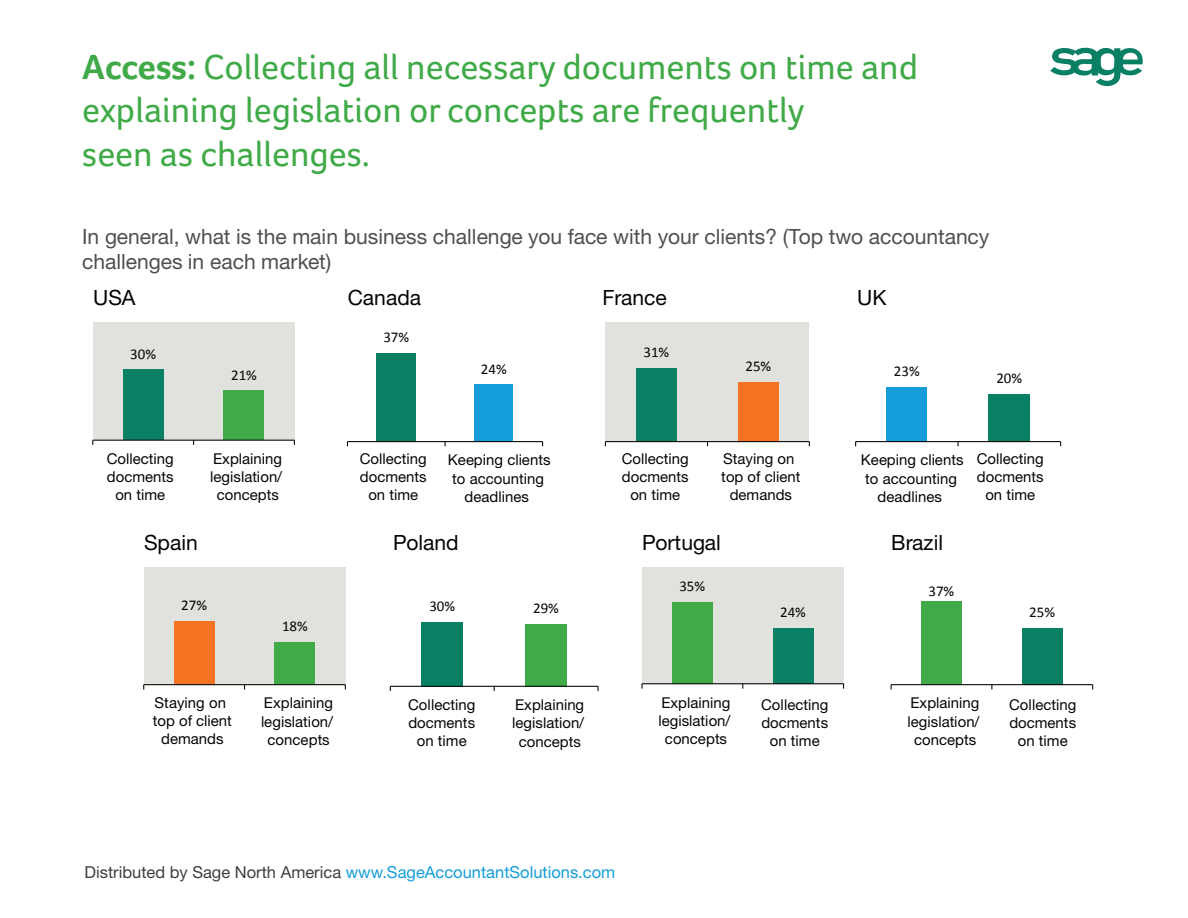
<style>
.page{position:relative;width:1188px;height:918px;background:#fff}
.page>*{position:absolute;margin:0;border:0;box-sizing:border-box;transform-origin:0 0}
.t1{font:36px/43.2px "Foco";color:#41aa48}
.t2{font:21px/25.2px "Helvetica Neue LT Std";color:#4d4f53}
.t3{font:21px "Helvetica Neue LT Std";color:#050504}
.t4{font:16.5px "Helvetica Neue";color:#149dd9}
.t5{font:15px/18px "Helvetica Neue LT Std";color:#050504;text-align:center}
.t6{font:15px "Calibri";color:#050504}
.s1{font-weight:700}
.s2{color:#3e3e3f}
</style>
<div class="page">
<svg style="left:1050px;top:47px;width:93px;height:40px"></svg>
<div style="left:605px;top:322px;width:204px;height:120px;background:#e1e1dd"></div>
<div style="left:636px;top:368px;width:41px;height:74px;background:#097f63"></div>
<div style="left:738px;top:382px;width:41px;height:60px;background:#f47423"></div>
<hr style="left:605px;top:441px;width:204px;height:1px;background:#050504">
<div style="left:377px;top:353px;width:39px;height:89px;background:#097f63"></div>
<div style="left:474px;top:384px;width:39px;height:58px;background:#149dd9"></div>
<hr style="left:347px;top:441px;width:196px;height:1px;background:#050504">
<div style="left:144px;top:567px;width:201px;height:118px;background:#e1e1dd"></div>
<div style="left:174px;top:621px;width:40px;height:64px;background:#f47423"></div>
<div style="left:275px;top:642px;width:40px;height:43px;background:#41aa48"></div>
<hr style="left:144px;top:684px;width:201px;height:1px;background:#050504">
<div style="left:93px;top:322px;width:201px;height:118px;background:#e1e1dd"></div>
<div style="left:123px;top:369px;width:40px;height:71px;background:#097f63"></div>
<div style="left:224px;top:391px;width:40px;height:49px;background:#41aa48"></div>
<hr style="left:93px;top:440px;width:201px;height:1px;background:#050504">
<div style="left:422px;top:622px;width:41px;height:64px;background:#097f63"></div>
<div style="left:525px;top:624px;width:42px;height:62px;background:#41aa48"></div>
<hr style="left:390px;top:686px;width:208px;height:1px;background:#050504">
<div style="left:642px;top:567px;width:202px;height:117px;background:#e1e1dd"></div>
<div style="left:672px;top:602px;width:41px;height:82px;background:#41aa48"></div>
<div style="left:773px;top:628px;width:40px;height:56px;background:#097f63"></div>
<hr style="left:642px;top:683px;width:202px;height:1px;background:#050504">
<div style="left:921px;top:601px;width:41px;height:84px;background:#41aa48"></div>
<div style="left:1022px;top:628px;width:40px;height:57px;background:#097f63"></div>
<hr style="left:891px;top:684px;width:202px;height:1px;background:#050504">
<div style="left:886px;top:387px;width:41px;height:55px;background:#149dd9"></div>
<div style="left:989px;top:394px;width:41px;height:48px;background:#097f63"></div>
<hr style="left:856px;top:441px;width:205px;height:1px;background:#050504">
<h1 class="t1" style="left:82px;top:45px;width:837px"><span class="s1">Access:</span> Collecting all necessary documents on time and explaining legislation or concepts are frequently<br>seen as challenges.</h1>
<h2 class="t2" style="left:82px;top:223px;width:909px">In general, what is the main business challenge you face with your clients? (Top two accountancy challenges in each market)</h2>
<h2 class="t3" style="left:93px;top:285px;width:44px">USA</h2>
<p class="t6" style="left:130px;top:344px;width:27px">30%</p>
<p class="t6" style="left:231px;top:365px;width:27px">21%</p>
<h2 class="t3" style="left:348px;top:285px;width:75px">Canada</h2>
<p class="t6" style="left:383px;top:328px;width:27px">37%</p>
<p class="t6" style="left:481px;top:359px;width:27px">24%</p>
<h2 class="t3" style="left:602px;top:285px;width:66px">France</h2>
<p class="t6" style="left:643px;top:342px;width:27px">31%</p>
<p class="t6" style="left:745px;top:357px;width:27px">25%</p>
<h2 class="t3" style="left:857px;top:285px;width:31px">UK</h2>
<p class="t6" style="left:894px;top:361px;width:27px">23%</p>
<p class="t6" style="left:996px;top:369px;width:27px">20%</p>
<p class="t5" style="left:107px;top:449px;width:69px">Collecting docments on time</p>
<p class="t5" style="left:210px;top:449px;width:74px">Explaining legislation/ concepts</p>
<p class="t5" style="left:360px;top:449px;width:69px">Collecting docments on time</p>
<p class="t5" style="left:622px;top:449px;width:69px">Collecting docments on time</p>
<p class="t5" style="left:977px;top:449px;width:69px">Collecting docments on time</p>
<p class="t5" style="left:721px;top:449px;width:81px">Staying on top of client demands</p>
<p class="t5" style="left:861px;top:451px;width:104px">Keeping clients to accounting deadlines</p>
<p class="t5" style="left:448px;top:451px;width:104px">Keeping clients to accounting deadlines</p>
<h2 class="t3" style="left:144px;top:530px;width:55px">Spain</h2>
<h2 class="t3" style="left:393px;top:530px;width:67px">Poland</h2>
<h2 class="t3" style="left:642px;top:530px;width:80px">Portugal</h2>
<h2 class="t3" style="left:891px;top:530px;width:53px">Brazil</h2>
<p class="t6" style="left:679px;top:577px;width:27px">35%</p>
<p class="t6" style="left:928px;top:582px;width:27px">37%</p>
<p class="t6" style="left:181px;top:596px;width:27px">27%</p>
<p class="t6" style="left:429px;top:597px;width:27px">30%</p>
<p class="t6" style="left:533px;top:599px;width:27px">29%</p>
<p class="t6" style="left:780px;top:603px;width:27px">24%</p>
<p class="t6" style="left:1029px;top:603px;width:27px">25%</p>
<p class="t6" style="left:282px;top:617px;width:27px">18%</p>
<p class="t5" style="left:153px;top:694px;width:81px">Staying on top of client demands</p>
<p class="t5" style="left:261px;top:694px;width:74px">Explaining legislation/ concepts</p>
<p class="t5" style="left:658px;top:693px;width:74px">Explaining legislation/ concepts</p>
<p class="t5" style="left:907px;top:694px;width:74px">Explaining legislation/ concepts</p>
<p class="t5" style="left:512px;top:695px;width:74px">Explaining legislation/ concepts</p>
<p class="t5" style="left:408px;top:696px;width:69px">Collecting docments on time</p>
<p class="t5" style="left:761px;top:696px;width:69px">Collecting docments on time</p>
<p class="t5" style="left:1009px;top:696px;width:69px">Collecting docments on time</p>
<p class="t4" style="left:85px;top:863px;width:532px"><span class="s2">Distributed by Sage North America</span> www.SageAccountantSolutions.com</p>
</div>
